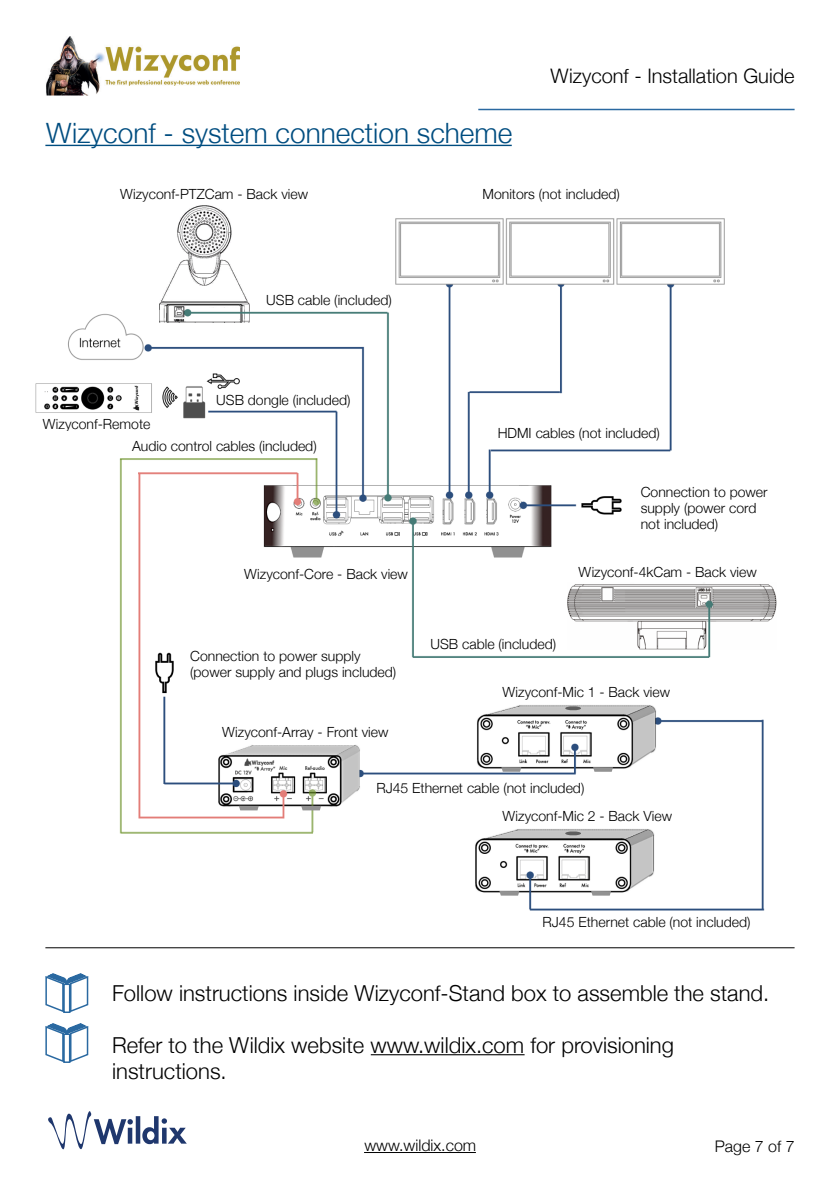
<style>
.page{position:relative;width:840px;height:1191px;background:#fff}
.page>*{position:absolute;margin:0;border:0;box-sizing:border-box;transform-origin:0 0}
.t1{font:300 28px "Helvetica Neue";color:#004d80}
.t2{font:300 22px/26px "Helvetica Neue";color:#000}
.t3{font:300 20px "Helvetica Neue";color:#000}
.t4{font:300 16px "Helvetica Neue";color:#000}
.t5{font:300 14px/16px "Helvetica Neue";color:#000}
</style>
<div class="page">
<img style="left:46px;top:36px;width:193px;height:60px">
<hr style="left:478px;top:109px;width:316px;height:1px;background:#2a69a1">
<hr style="left:45px;top:145px;width:466px;height:1px;background:#004d80">
<hr style="left:370px;top:1054px;width:154px;height:1px;background:#000">
<svg style="left:48px;top:1111px;width:139px;height:38px"></svg>
<hr style="left:364px;top:1152px;width:111px;height:1px;background:#000">
<hr style="left:45px;top:947px;width:749px;height:1px;background:#000">
<svg style="left:45px;top:1023px;width:44px;height:40px"></svg>
<svg style="left:45px;top:973px;width:44px;height:40px"></svg>
<img style="left:35px;top:205px;width:742px;height:706px">
<svg style="left:499px;top:891px;width:20px;height:4px"></svg>
<svg style="left:590px;top:891px;width:20px;height:4px"></svg>
<svg style="left:501px;top:767px;width:20px;height:5px"></svg>
<svg style="left:592px;top:767px;width:20px;height:5px"></svg>
<svg style="left:239px;top:805px;width:19px;height:5px"></svg>
<svg style="left:301px;top:805px;width:20px;height:5px"></svg>
<svg style="left:564px;top:831px;width:17px;height:4px"></svg>
<svg style="left:564px;top:706px;width:17px;height:4px"></svg>
<h1 class="t1" style="left:46px;top:110px;width:467px">Wizyconf - system connection scheme</h1>
<h3 class="t3" style="left:550px;top:60px;width:245px">Wizyconf - Installation Guide</h3>
<p class="t5" style="left:120px;top:185px;width:189px">Wizyconf-PTZCam - Back view</p>
<p class="t5" style="left:482px;top:185px;width:139px">Monitors (not included)</p>
<p class="t5" style="left:266px;top:291px;width:127px">USB cable (included)</p>
<p class="t5" style="left:216px;top:391px;width:136px">USB dongle (included)</p>
<p class="t5" style="left:132px;top:437px;width:186px">Audio control cables (included)</p>
<p class="t5" style="left:43px;top:415px;width:109px">Wizyconf-Remote</p>
<p class="t5" style="left:244px;top:565px;width:165px">Wizyconf-Core - Back view</p>
<p class="t5" style="left:190px;top:647px;width:207px">Connection to power supply (power supply and plugs included)</p>
<p class="t5" style="left:222px;top:723px;width:168px">Wizyconf-Array - Front view</p>
<p class="t5" style="left:497px;top:424px;width:163px">HDMI cables (not included)</p>
<p class="t5" style="left:640px;top:483px;width:128px">Connection to power supply (power cord not included)</p>
<p class="t5" style="left:578px;top:563px;width:179px">Wizyconf-4kCam - Back view</p>
<p class="t5" style="left:430px;top:635px;width:127px">USB cable (included)</p>
<p class="t5" style="left:502px;top:683px;width:169px">Wizyconf-Mic 1 - Back view</p>
<p class="t5" style="left:376px;top:779px;width:209px">RJ45 Ethernet cable (not included)</p>
<p class="t5" style="left:502px;top:807px;width:171px">Wizyconf-Mic 2 - Back View</p>
<p class="t5" style="left:542px;top:913px;width:209px">RJ45 Ethernet cable (not included)</p>
<h2 class="t2" style="left:112px;top:978px;width:658px">Follow instructions inside Wizyconf-Stand box to assemble the stand.</h2>
<h2 class="t2" style="left:112px;top:1030px;width:563px">Refer to the Wildix website www.wildix.com for provisioning instructions.</h2>
<p class="t4" style="left:364px;top:1132px;width:113px">www.wildix.com</p>
<p class="t4" style="left:714px;top:1133px;width:81px">Page 7 of 7</p>
</div>
